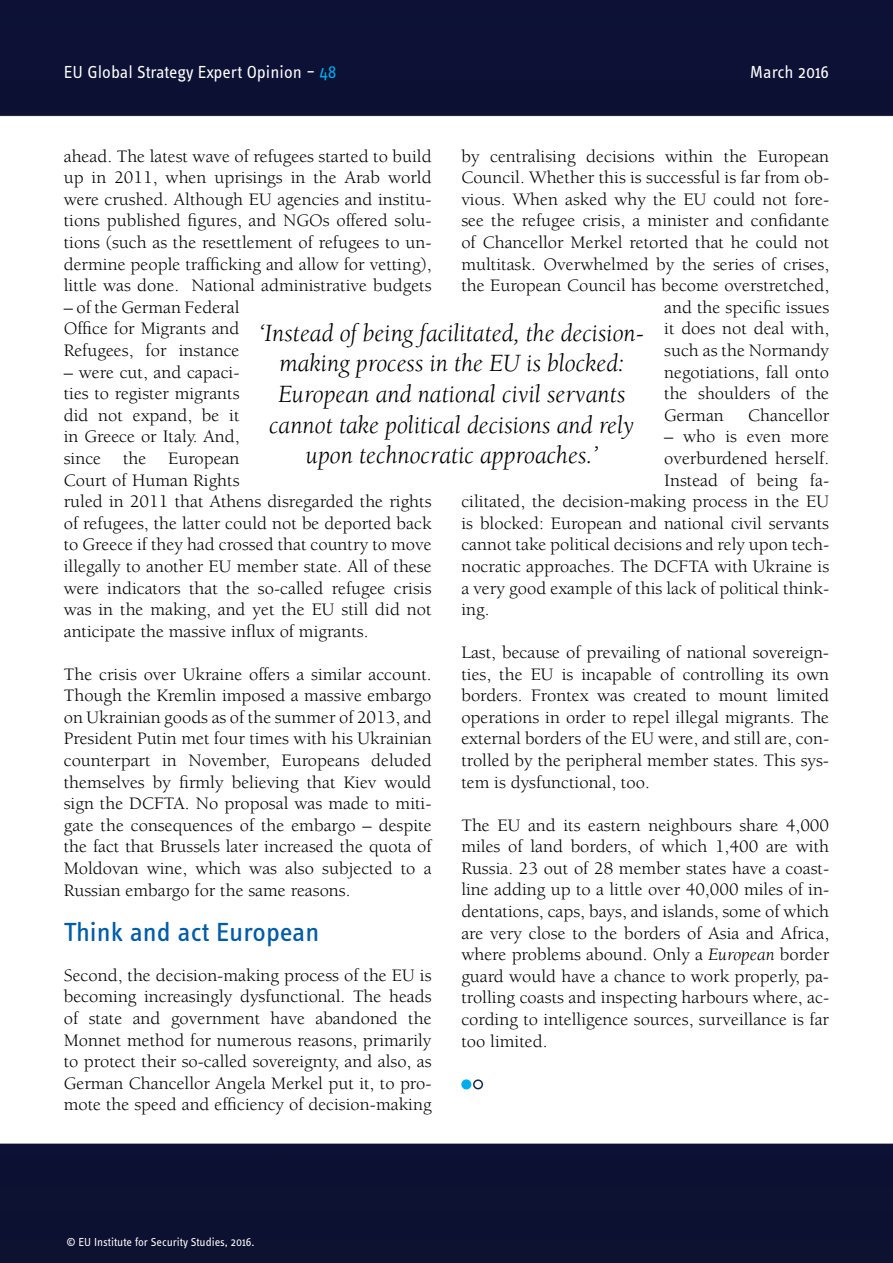
<style>
.page{position:relative;width:893px;height:1263px;background:#fff}
.page>*{position:absolute;margin:0;border:0;box-sizing:border-box;transform-origin:0 0}
.t1{font:27px "Info OT Text";color:#005daa}
.t2{font:italic 25.5px/30.6px "Berkeley Std";color:#000;text-align:center}
.t3{font:18px/21.6px "Berkeley Std";color:#000;text-align:justify}
.t4{font:18px "Info OT Text";color:#fff}
.t5{font:12px "Info OT Text";color:#fff}
.s1{color:#00aeef}
.s2{font-style:italic}
</style>
<div class="page">
<img style="left:0;top:0;width:893px;height:1263px">
<div style="left:462px;top:1080px;width:9px;height:9px;background:#00aeef;border-radius:50%"></div>
<div style="left:461px;top:1079px;width:10px;height:10px;border:2px solid #00aeef;border-radius:50%"></div>
<div style="left:473px;top:1079px;width:10px;height:10px;border:2px solid #13294f;border-radius:50%"></div>
<div style="left:252px;top:319px;width:400px;height:157px;background:#fff"></div>
<p class="t4" style="left:64px;top:61px;width:274px">EU Global Strategy Expert Opinion – <span class="s1">48</span></p>
<p class="t4" style="left:750px;top:61px;width:81px">March 2016</p>
<p class="t3" style="left:64px;top:145px;width:369px">ahead. The latest wave of refugees started to build up in 2011, when uprisings in the Arab world were crushed. Although EU agencies and institu&shy;tions published figures, and NGOs offered solu&shy;tions (such as the resettlement of refugees to un&shy;dermine people trafficking and allow for vetting), little was done. National administrative budgets</p>
<p class="t3" style="left:64px;top:297px;width:177px">– of the German Federal Office for Migrants and Refugees, for instance</p>
<p class="t3" style="left:64px;top:361px;width:369px;text-align:left">– were cut, and capaci-<br>ties to register migrants<br>did not expand, be it<br>in Greece or Italy. And,<br>since the European<br>Court of Human Rights<br>ruled in 2011 that Athens disregarded the rights of refugees, the latter could not be deported back to Greece if they had crossed that country to move illegally to another EU member state. All of these were indicators that the so-called refugee crisis was in the making, and yet the EU still did not anticipate the massive influx of migrants.</p>
<p class="t3" style="left:64px;top:663px;width:369px">The crisis over Ukraine offers a similar account.<br>Though the Kremlin imposed a massive embargo on Ukrainian goods as of the summer of 2013, and President Putin met four times with his Ukrainian counterpart in November, Europeans deluded themselves by firmly believing that Kiev would sign the DCFTA. No proposal was made to miti&shy;gate the consequences of the embargo – despite the fact that Brussels later increased the quota of Moldovan wine, which was also subjected to a Russian embargo for the same reasons.</p>
<h1 class="t1" style="left:64px;top:915px;width:257px">Think and act European</h1>
<p class="t3" style="left:64px;top:965px;width:369px">Second, the decision-making process of the EU is becoming increasingly dysfunctional. The heads of state and government have abandoned the Monnet method for numerous reasons, primarily to protect their so-called sovereignty, and also, as German Chancellor Angela Merkel put it, to pro&shy;mote the speed and efficiency of decision-making</p>
<p class="t3" style="left:461px;top:145px;width:369px">by centralising decisions within the European</p>
<p class="t3" style="left:461px;top:167px;width:369px">Council. Whether this is successful is far from ob-</p>
<p class="t3" style="left:461px;top:189px;width:369px">vious. When asked why the EU could not fore-</p>
<p class="t3" style="left:461px;top:210px;width:369px">see the refugee crisis, a minister and confidante</p>
<p class="t3" style="left:461px;top:232px;width:369px">of Chancellor Merkel retorted that he could not</p>
<p class="t3" style="left:461px;top:253px;width:369px">multitask. Overwhelmed by the series of crises,</p>
<p class="t3" style="left:461px;top:275px;width:369px">the European Council has become overstretched,</p>
<p class="t3" style="left:664px;top:297px;width:167px">and the specific issues</p>
<p class="t3" style="left:664px;top:318px;width:167px">it does not deal with,</p>
<p class="t3" style="left:664px;top:340px;width:167px">such as the Normandy</p>
<p class="t3" style="left:664px;top:361px;width:166px">negotiations, fall onto</p>
<p class="t3" style="left:664px;top:383px;width:167px">the shoulders of the</p>
<p class="t3" style="left:664px;top:405px;width:61px">German</p>
<p class="t3" style="left:748px;top:405px;width:83px">Chancellor</p>
<p class="t3" style="left:664px;top:426px;width:166px">– who is even more</p>
<p class="t3" style="left:664px;top:448px;width:166px">overburdened herself.</p>
<p class="t3" style="left:664px;top:469px;width:167px">Instead of being fa-</p>
<p class="t3" style="left:461px;top:491px;width:369px">cilitated, the decision-making process in the EU</p>
<p class="t3" style="left:461px;top:513px;width:369px">is blocked: European and national civil servants</p>
<p class="t3" style="left:461px;top:534px;width:369px">cannot take political decisions and rely upon tech-</p>
<p class="t3" style="left:461px;top:556px;width:369px">nocratic approaches. The DCFTA with Ukraine is</p>
<p class="t3" style="left:461px;top:577px;width:369px">a very good example of this lack of political think-</p>
<p class="t3" style="left:461px;top:599px;width:30px">ing.</p>
<p class="t3" style="left:461px;top:642px;width:369px">Last, because of prevailing of national sovereign&shy;ties, the EU is incapable of controlling its own borders. Frontex was created to mount limited operations in order to repel illegal migrants. The external borders of the EU were, and still are, con&shy;trolled by the peripheral member states. This sys&shy;tem is dysfunctional, too.</p>
<p class="t3" style="left:461px;top:814px;width:369px">The EU and its eastern neighbours share 4,000 miles of land borders, of which 1,400 are with Russia. 23 out of 28 member states have a coast&shy;line adding up to a little over 40,000 miles of in&shy;dentations, caps, bays, and islands, some of which are very close to the borders of Asia and Africa, where problems abound. Only a <span class="s2">European</span> border guard would have a chance to work properly, pa&shy;trolling coasts and inspecting harbours where, ac&shy;cording to intelligence sources, surveillance is far too limited.</p>
<h2 class="t2" style="left:259px;top:318px;width:386px">‘Instead of being facilitated, the decision&shy;making process in the EU is blocked:<br>European and national civil servants cannot take political decisions and rely upon technocratic approaches.’</h2>
<p class="t5" style="left:66px;top:1234px;width:190px">© EU Institute for Security Studies, 2016.</p>
</div>
